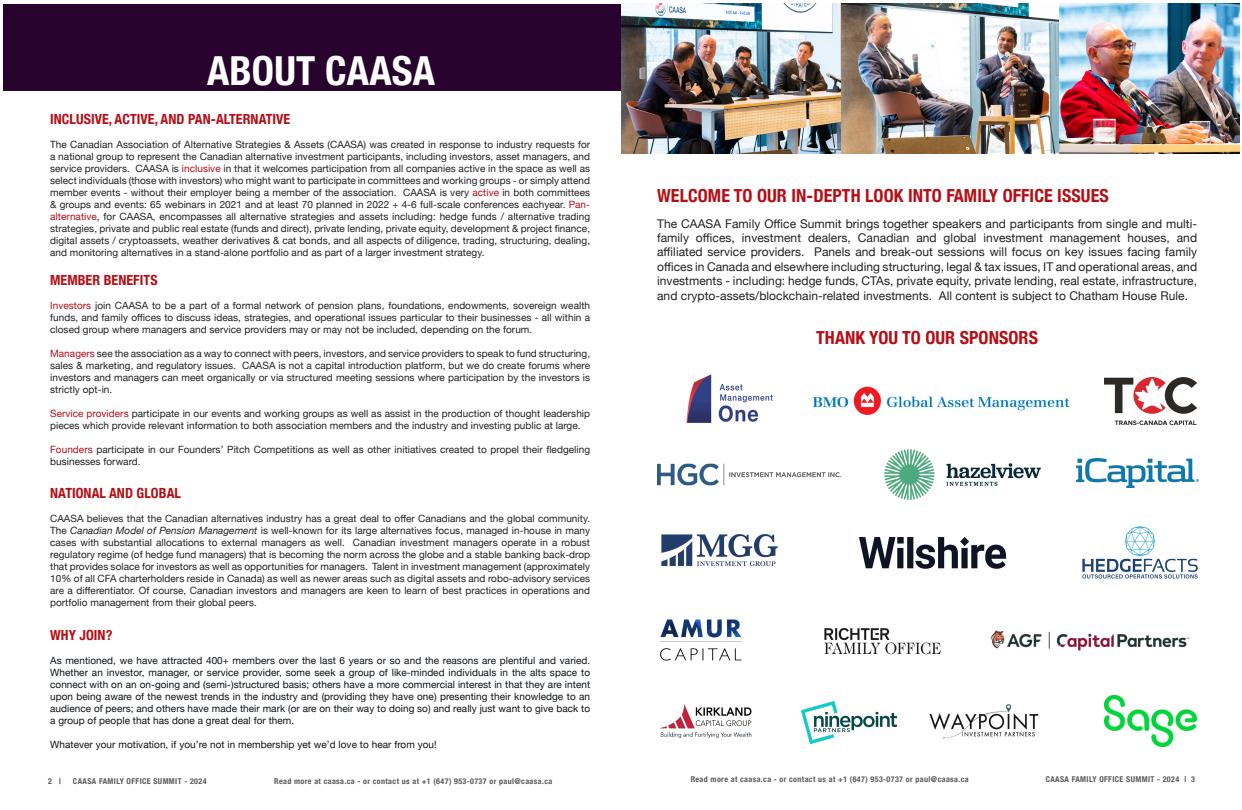
<style>
.page{position:relative;width:1242px;height:810px;background:#fff}
.page>*{position:absolute;margin:0;border:0;box-sizing:border-box;transform-origin:0 0}
.Heading_1{font:700 condensed 40px "Helvetica Neue";letter-spacing:.005em;color:#fff}
.Heading_1-2{font:700 condensed 18px "Helvetica Neue";letter-spacing:.005em;color:#b50e16}
.Heading_1-3{font:700 condensed 14px "Helvetica Neue";letter-spacing:.005em;color:#b50e16}
.Heading_1-4{font:12px/14.4px "Helvetica Neue";letter-spacing:.005em;color:#231f20;text-align:justify}
.Heading_1-5{font:10px/12px "Helvetica Neue";letter-spacing:.005em;color:#231f20;text-align:justify}
.Heading_1-6{font:10px/12px "Helvetica Neue";letter-spacing:.005em;color:#0d1318;text-align:justify}
.t1{font:700 condensed 8px "Helvetica Neue";letter-spacing:.05em;color:#5a5a5d}
.s1{font-style:inherit}
.s2{color:#b50e16}
.s3{font-style:italic}
</style>
<div class="page">
<div style="left:3px;top:5px;width:618px;height:86px;background:#27032e"></div>
<img style="left:621px;top:3px;width:221px;height:151px">
<img style="left:1059px;top:3px;width:180px;height:151px">
<img style="left:842px;top:3px;width:217px;height:151px">
<img style="left:812px;top:386px;width:258px;height:29px">
<img style="left:658px;top:463px;width:183px;height:23px">
<img style="left:1105px;top:695px;width:92px;height:52px">
<img style="left:661px;top:534px;width:117px;height:33px">
<img style="left:1105px;top:377px;width:92px;height:47px">
<img style="left:884px;top:449px;width:157px;height:51px">
<img style="left:1076px;top:459px;width:122px;height:29px">
<img style="left:859px;top:537px;width:148px;height:32px">
<img style="left:686px;top:374px;width:87px;height:49px">
<img style="left:1082px;top:526px;width:116px;height:53px">
<img style="left:659px;top:619px;width:83px;height:42px">
<img style="left:824px;top:627px;width:116px;height:28px">
<img style="left:802px;top:702px;width:95px;height:42px">
<img style="left:660px;top:704px;width:92px;height:35px">
<img style="left:990px;top:630px;width:200px;height:21px">
<img style="left:929px;top:704px;width:110px;height:35px">
<p class="Heading_1" style="left:207px;top:37px;width:230px">ABOUT CAASA</p>
<p class="Heading_1-3" style="left:50px;top:107px;width:242px">INCLUSIVE, ACTIVE, AND PAN-ALTERNATIVE</p>
<p class="Heading_1-5" style="left:50px;top:139px;width:542px"><span class="s1">T</span>he Canadian Association of Alternative Strategies &amp; Assets (CAASA) was created in response to industry requests for a national group to represent the Canadian alternative investment participants, including investors, asset managers, and service providers. CAASA is <span class="s2">inclusive</span> in that it welcomes participation from all companies active in the space as well as select individuals (those with investors) who might want to participate in committees and working groups - or simply attend member events - without their employer being a member of the association. CAASA is very <span class="s2">active</span> in both committees &amp; groups and events: 65 webinars in 2021 and at least 70 planned in 2022 + 4-6 full-scale conferences eachyear. <span class="s2">Pan&shy;alternative</span>, for CAASA, encompasses all alternative strategies and assets including: hedge funds / alternative trading strategies, private and public real estate (funds and direct), private lending, private equity, development &amp; project finance, digital assets / cryptoassets, weather derivatives &amp; cat bonds, and all aspects of diligence, trading, structuring, dealing, and monitoring alternatives in a stand-alone portfolio and as part of a larger investment strategy.</p>
<p class="Heading_1-3" style="left:50px;top:268px;width:109px">MEMBER BENEFITS</p>
<p class="Heading_1-5" style="left:50px;top:300px;width:542px"><span class="s2">Investors</span> join CAASA to be a part of a formal network of pension plans, foundations, endowments, sovereign wealth funds, and family offices to discuss ideas, strategies, and operational issues particular to their businesses - all within a closed group where managers and service providers may or may not be included, depending on the forum.</p>
<p class="Heading_1-5" style="left:50px;top:348px;width:541px"><span class="s2">Managers</span> see the association as a way to connect with peers, investors, and service providers to speak to fund structuring, sales &amp; marketing, and regulatory issues. CAASA is not a capital introduction platform, but we do create forums where investors and managers can meet organically or via structured meeting sessions where participation by the investors is strictly opt-in.</p>
<p class="Heading_1-5" style="left:50px;top:408px;width:542px"><span class="s2">Service providers</span> participate in our events and working groups as well as assist in the production of thought leadership pieces which provide relevant information to both association members and the industry and investing public at large.</p>
<p class="Heading_1-5" style="left:50px;top:444px;width:542px"><span class="s2">Founders</span> participate in our Founders’ Pitch Competitions as well as other initiatives created to propel their fledgeling businesses forward.</p>
<p class="Heading_1-3" style="left:50px;top:482px;width:132px">NATIONAL AND GLOBAL</p>
<p class="Heading_1-5" style="left:50px;top:513px;width:542px">CAASA believes that the Canadian alternatives industry has a great deal to offer Canadians and the global community.<br>The <span class="s3">Canadian Model of Pension Management</span> is well-known for its large alternatives focus, managed in-house in many cases with substantial allocations to external managers as well. Canadian investment managers operate in a robust regulatory regime (of hedge fund managers) that is becoming the norm across the globe and a stable banking back-drop that provides solace for investors as well as opportunities for managers. Talent in investment management (approximately 10% of all CFA charterholders reside in Canada) as well as newer areas such as digital assets and robo-advisory services are a differentiator. Of course, Canadian investors and managers are keen to learn of best practices in operations and portfolio management from their global peers.</p>
<p class="Heading_1-3" style="left:50px;top:623px;width:64px">WHY JOIN?</p>
<p class="Heading_1-6" style="left:50px;top:655px;width:542px">As mentioned, we have attracted 400+ members over the last 6 years or so and the reasons are plentiful and varied.<br>Whether an investor, manager, or service provider, some seek a group of like-minded individuals in the alts space to connect with on an on-going and (semi-)structured basis; others have a more commercial interest in that they are intent upon being aware of the newest trends in the industry and (providing they have one) presenting their knowledge to an audience of peers; and others have made their mark (or are on their way to doing so) and really just want to give back to a group of people that has done a great deal for them.</p>
<p class="Heading_1-6" style="left:50px;top:739px;width:388px">Whatever your motivation, if you’re not in membership yet we’d love to hear from you!</p>
<p class="Heading_1-2" style="left:657px;top:181px;width:453px">WELCOME TO OUR IN-DEPTH LOOK INTO FAMILY OFFICE ISSUES</p>
<p class="Heading_1-4" style="left:657px;top:217px;width:542px"><span class="s1">T</span>he CAASA Family Office Summit brings together speakers and participants from single and multi&shy;family offices, investment dealers, Canadian and global investment management houses, and affiliated service providers. Panels and break-out sessions will focus on key issues facing family offices in Canada and elsewhere including structuring, legal &amp; tax issues, IT and operational areas, and investments - including: hedge funds, CTAs, private equity, private lending, real estate, infrastructure, and crypto-assets/blockchain-related investments. All content is subject to Chatham House Rule.</p>
<p class="Heading_1-2" style="left:816px;top:323px;width:223px">THANK YOU TO OUR SPONSORS</p>
<p class="t1" style="left:48px;top:775px;width:14px">2 |</p>
<p class="t1" style="left:73px;top:775px;width:135px">CAASA FAMILY OFFICE SUMMIT - 2024</p>
<p class="t1" style="left:274px;top:775px;width:280px">Read more at caasa.ca - or contact us at +1 (647) 953-0737 or paul@caasa.ca</p>
<p class="t1" style="left:691px;top:773px;width:280px">Read more at caasa.ca - or contact us at +1 (647) 953-0737 or paul@caasa.ca</p>
<p class="t1" style="left:1046px;top:773px;width:151px">CAASA FAMILY OFFICE SUMMIT - 2024 | 3</p>
</div>
